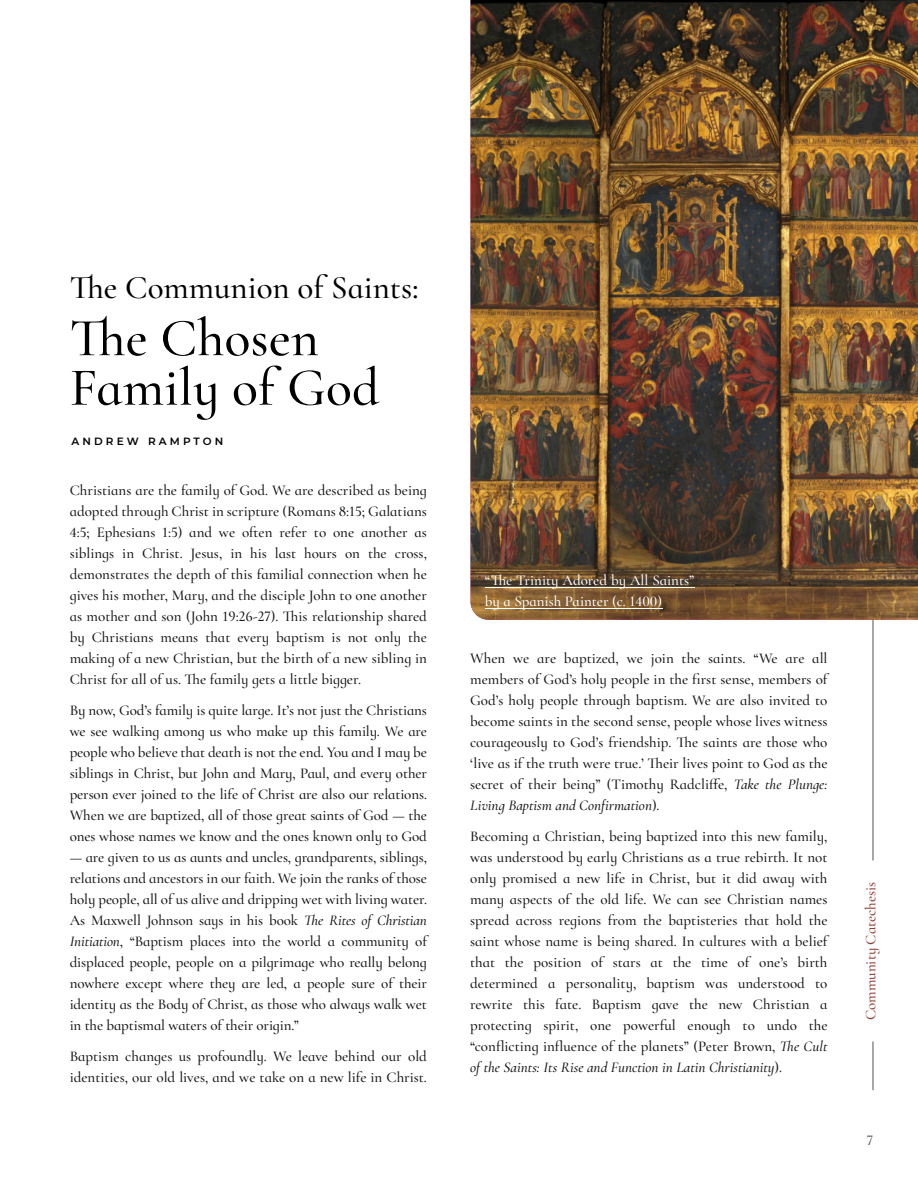
<style>
.page{position:relative;width:918px;height:1188px;background:#fff}
.page>*{position:absolute;margin:0;border:0;box-sizing:border-box;transform-origin:0 0}
.t1{font:500 54px/49.5px "Cormorant Infant";color:#000001}
.t2{font:500 33px "Cormorant Infant";color:#000001}
.t3{font:500 15px/21px "Cormorant Infant";color:#131316;text-align:justify}
.t4{font:500 15px/21px "Cormorant Infant";color:#fff}
.t5{font:500 15px "Cormorant Infant";color:#933e33}
.t6{font:500 15px "Cormorant Infant";color:#535353}
.t7{font:600 10.5px "Montserrat";letter-spacing:.3em;color:#000001}
.s1{font-style:italic}
</style>
<div class="page">
<hr style="left:873px;top:57px;width:1px;height:804px;background:#535353">
<img style="left:471px;top:0;width:447px;height:620px">
<hr style="left:873px;top:1041px;width:1px;height:49px;background:#535353">
<hr style="left:485px;top:587px;width:209px;height:1px;background:#fff">
<hr style="left:485px;top:608px;width:177px;height:1px;background:#fff">
<h2 class="t2" style="left:70px;top:268px;width:351px">The Communion of Saints:</h2>
<h1 class="t1" style="left:70px;top:313px;width:311px">The Chosen<br>Family of God</h1>
<p class="t7" style="left:71px;top:435px;width:153px">ANDREW RAMPTON</p>
<p class="t3" style="left:70px;top:480px;width:359px">Christians are the family of God. We are described as being adopted through Christ in scripture (Romans 8:15; Galatians 4:5; Ephesians 1:5) and we often refer to one another as siblings in Christ. Jesus, in his last hours on the cross, demonstrates the depth of this familial connection when he gives his mother, Mary, and the disciple John to one another as mother and son (John 19:26-27). This relationship shared by Christians means that every baptism is not only the making of a new Christian, but the birth of a new sibling in Christ for all of us. The family gets a little bigger.</p>
<p class="t3" style="left:70px;top:700px;width:359px">By now, God’s family is quite large. It’s not just the Christians we see walking among us who make up this family. We are people who believe that death is not the end. You and I may be siblings in Christ, but John and Mary, Paul, and every other person ever joined to the life of Christ are also our relations.<br>When we are baptized, all of those great saints of God — the ones whose names we know and the ones known only to God</p>
<p class="t3" style="left:70px;top:847px;width:359px">— are given to us as aunts and uncles, grandparents, siblings, relations and ancestors in our faith. We join the ranks of those holy people, all of us alive and dripping wet with living water.<br>As Maxwell Johnson says in his book <span class="s1">The Rites of Christian Initiation</span>, “Baptism places into the world a community of displaced people, people on a pilgrimage who really belong nowhere except where they are led, a people sure of their identity as the Body of Christ, as those who always walk wet in the baptismal waters of their origin.”</p>
<p class="t3" style="left:70px;top:1046px;width:359px">Baptism changes us profoundly. We leave behind our old identities, our old lives, and we take on a new life in Christ.</p>
<p class="t4" style="left:485px;top:570px;width:211px">“The Trinity Adored by All Saints” by a Spanish Painter (c. 1400)</p>
<p class="t3" style="left:470px;top:648px;width:359px">When we are baptized, we join the saints. “We are all members of God’s holy people in the first sense, members of God’s holy people through baptism. We are also invited to become saints in the second sense, people whose lives witness courageously to God’s friendship. The saints are those who ‘live as if the truth were true.’ Their lives point to God as the secret of their being” (Timothy Radcliffe, <span class="s1">Take the Plunge:<br>Living Baptism and Confirmation</span>).</p>
<p class="t3" style="left:470px;top:826px;width:359px">Becoming a Christian, being baptized into this new family, was understood by early Christians as a true rebirth. It not only promised a new life in Christ, but it did away with many aspects of the old life. We can see Christian names spread across regions from the baptisteries that hold the saint whose name is being shared. In cultures with a belief that the position of stars at the time of one’s birth determined a personality, baptism was understood to rewrite this fate. Baptism gave the new Christian a protecting spirit, one powerful enough to undo the “conflicting influence of the planets” (Peter Brown, <span class="s1">The Cult of the Saints: Its Rise and Function in Latin Christianity</span>).</p>
<p class="t5" style="left:862px;top:1020px;width:140px;rotate:-90deg">Community Catechesis</p>
<p class="t6" style="left:867px;top:1131px;width:8px">7</p>
</div>
